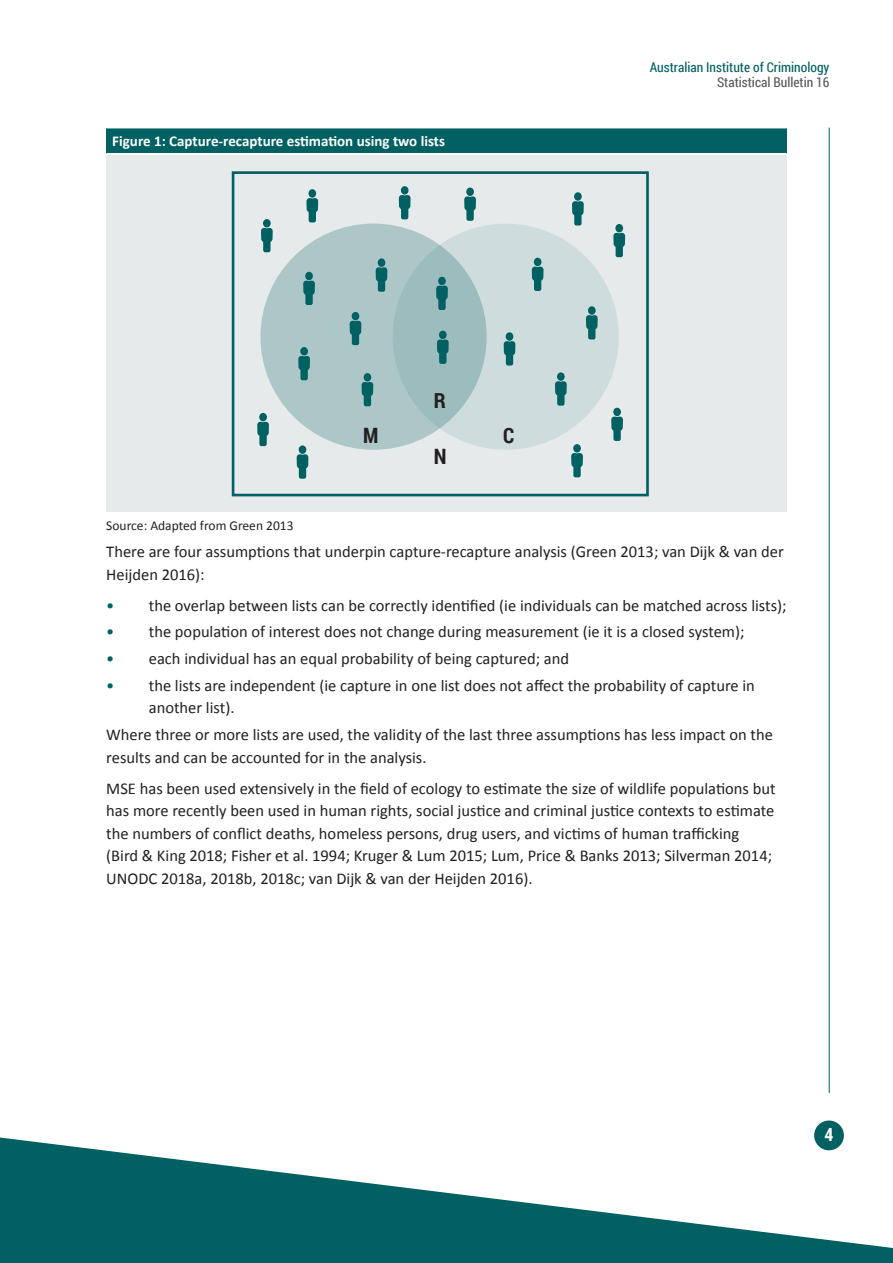
<style>
.page{position:relative;width:893px;height:1263px;background:#fff}
.page>*{position:absolute;margin:0;border:0;box-sizing:border-box;transform-origin:0 0}
.t1{font:700 21.15px "Roboto Condensed";color:#231f20}
.t2{font:700 18px "Roboto Condensed";color:#fff}
.body{font:16.5px/22.5px "Calibri";color:#231f20}
.Body_table_heading{font:700 15px "Calibri";color:#fff}
.t3{font:13.5px "Roboto Condensed";color:#006062}
.Table_notes{font:13.5px "Calibri";color:#231f20}
.t4{font:13.5px "Roboto Condensed";color:#57585a}
.s1{color:#006063}
</style>
<div class="page">
<hr style="left:829px;top:128px;width:1px;height:965px;background:#006062">
<div style="left:814px;top:1120px;width:30px;height:30px;background:#006062;border-radius:50%"></div>
<svg style="left:0;top:1137px;width:893px;height:126px;fill:#006062"></svg>
<div style="left:106px;top:156px;width:681px;height:356px;background:#e6eaeb"></div>
<div style="left:260px;top:224px;width:227px;height:226px;background:#adc7c9;border-radius:50%"></div>
<svg style="left:393px;top:224px;width:226px;height:226px;background:#bfd2d3"></svg>
<div style="left:438px;top:277px;width:8px;height:8px;background:#006062;border-radius:50%"></div>
<svg style="left:436px;top:286px;width:12px;height:24px"></svg>
<div style="left:378px;top:258px;width:7px;height:9px;background:#006062;border-radius:50%"></div>
<svg style="left:376px;top:267px;width:11px;height:25px"></svg>
<div style="left:305px;top:272px;width:8px;height:8px;background:#006062;border-radius:50%"></div>
<svg style="left:303px;top:281px;width:12px;height:24px"></svg>
<div style="left:263px;top:219px;width:8px;height:8px;background:#006062;border-radius:50%"></div>
<svg style="left:261px;top:228px;width:12px;height:24px"></svg>
<div style="left:308px;top:189px;width:8px;height:9px;background:#006062;border-radius:50%"></div>
<svg style="left:306px;top:198px;width:12px;height:24px"></svg>
<div style="left:259px;top:413px;width:8px;height:8px;background:#006062;border-radius:50%"></div>
<svg style="left:257px;top:422px;width:12px;height:24px"></svg>
<div style="left:299px;top:445px;width:7px;height:9px;background:#006062;border-radius:50%"></div>
<svg style="left:297px;top:454px;width:11px;height:25px"></svg>
<div style="left:466px;top:188px;width:8px;height:8px;background:#006062;border-radius:50%"></div>
<svg style="left:464px;top:196px;width:12px;height:25px"></svg>
<div style="left:401px;top:186px;width:7px;height:9px;background:#006062;border-radius:50%"></div>
<svg style="left:399px;top:195px;width:12px;height:24px"></svg>
<div style="left:613px;top:408px;width:8px;height:8px;background:#006062;border-radius:50%"></div>
<svg style="left:611px;top:417px;width:12px;height:24px"></svg>
<div style="left:615px;top:224px;width:8px;height:8px;background:#006062;border-radius:50%"></div>
<svg style="left:613px;top:233px;width:12px;height:24px"></svg>
<div style="left:573px;top:444px;width:8px;height:9px;background:#006062;border-radius:50%"></div>
<svg style="left:571px;top:453px;width:12px;height:24px"></svg>
<div style="left:574px;top:192px;width:8px;height:9px;background:#006062;border-radius:50%"></div>
<svg style="left:572px;top:201px;width:12px;height:24px"></svg>
<div style="left:352px;top:312px;width:7px;height:8px;background:#006062;border-radius:50%"></div>
<svg style="left:350px;top:321px;width:11px;height:24px"></svg>
<div style="left:300px;top:347px;width:8px;height:8px;background:#006062;border-radius:50%"></div>
<svg style="left:298px;top:356px;width:12px;height:24px"></svg>
<div style="left:364px;top:373px;width:7px;height:8px;background:#006062;border-radius:50%"></div>
<svg style="left:362px;top:382px;width:11px;height:24px"></svg>
<div style="left:506px;top:332px;width:7px;height:9px;background:#006062;border-radius:50%"></div>
<svg style="left:504px;top:341px;width:11px;height:24px"></svg>
<div style="left:557px;top:372px;width:8px;height:9px;background:#006062;border-radius:50%"></div>
<svg style="left:555px;top:381px;width:12px;height:25px"></svg>
<div style="left:588px;top:306px;width:8px;height:9px;background:#006062;border-radius:50%"></div>
<svg style="left:586px;top:315px;width:12px;height:24px"></svg>
<div style="left:534px;top:258px;width:7px;height:8px;background:#006062;border-radius:50%"></div>
<svg style="left:532px;top:267px;width:12px;height:24px"></svg>
<div style="left:439px;top:331px;width:8px;height:8px;background:#006062;border-radius:50%"></div>
<svg style="left:437px;top:340px;width:12px;height:24px"></svg>
<div style="left:232px;top:171px;width:417px;height:325px;border:3px solid #006062"></div>
<div style="left:106px;top:128px;width:681px;height:25px;background:#006062"></div>
<hr style="left:106px;top:128px;width:681px;height:1px;background:#fff">
<p class="t3" style="left:650px;top:58px;width:181px">Australian Institute of Criminology</p>
<p class="Body_table_heading" style="left:112px;top:132px;width:334px">Figure 1: Capture-recapture estimation using two lists</p>
<p class="t1" style="left:363px;top:420px;width:17px">M</p>
<p class="t1" style="left:434px;top:386px;width:13px">R</p>
<p class="t1" style="left:434px;top:441px;width:14px">N</p>
<p class="t1" style="left:503px;top:420px;width:13px">C</p>
<p class="t4" style="left:717px;top:73px;width:114px">Statistical Bulletin 16</p>
<p class="Table_notes" style="left:106px;top:517px;width:189px">Source: Adapted from Green 2013</p>
<p class="body" style="left:106px;top:540px;width:679px">There are four assumptions that underpin capture-recapture analysis (Green 2013; van Dijk &amp; van der<br>Heijden 2016):</p>
<p class="body" style="left:106px;top:594px;width:682px"><span class="s1">•</span> the overlap between lists can be correctly identified (ie individuals can be matched across lists);</p>
<p class="body" style="left:106px;top:621px;width:640px"><span class="s1">•</span> the population of interest does not change during measurement (ie it is a closed system);</p>
<p class="body" style="left:106px;top:647px;width:464px"><span class="s1">•</span> each individual has an equal probability of being captured; and</p>
<p class="body" style="left:149px;top:674px;width:608px;text-indent:-43px"><span class="s1">•</span> the lists are independent (ie capture in one list does not affect the probability of capture in another list).</p>
<p class="body" style="left:106px;top:723px;width:668px">Where three or more lists are used, the validity of the last three assumptions has less impact on the results and can be accounted for in the analysis.</p>
<p class="body" style="left:106px;top:777px;width:671px">MSE has been used extensively in the field of ecology to estimate the size of wildlife populations but has more recently been used in human rights, social justice and criminal justice contexts to estimate the numbers of conflict deaths, homeless persons, drug users, and victims of human trafficking<br>(Bird &amp; King 2018; Fisher et al. 1994; Kruger &amp; Lum 2015; Lum, Price &amp; Banks 2013; Silverman 2014; UNODC 2018a, 2018b, 2018c; van Dijk &amp; van der Heijden 2016).</p>
<p class="t2" style="left:824px;top:1122px;width:10px">4</p>
</div>
